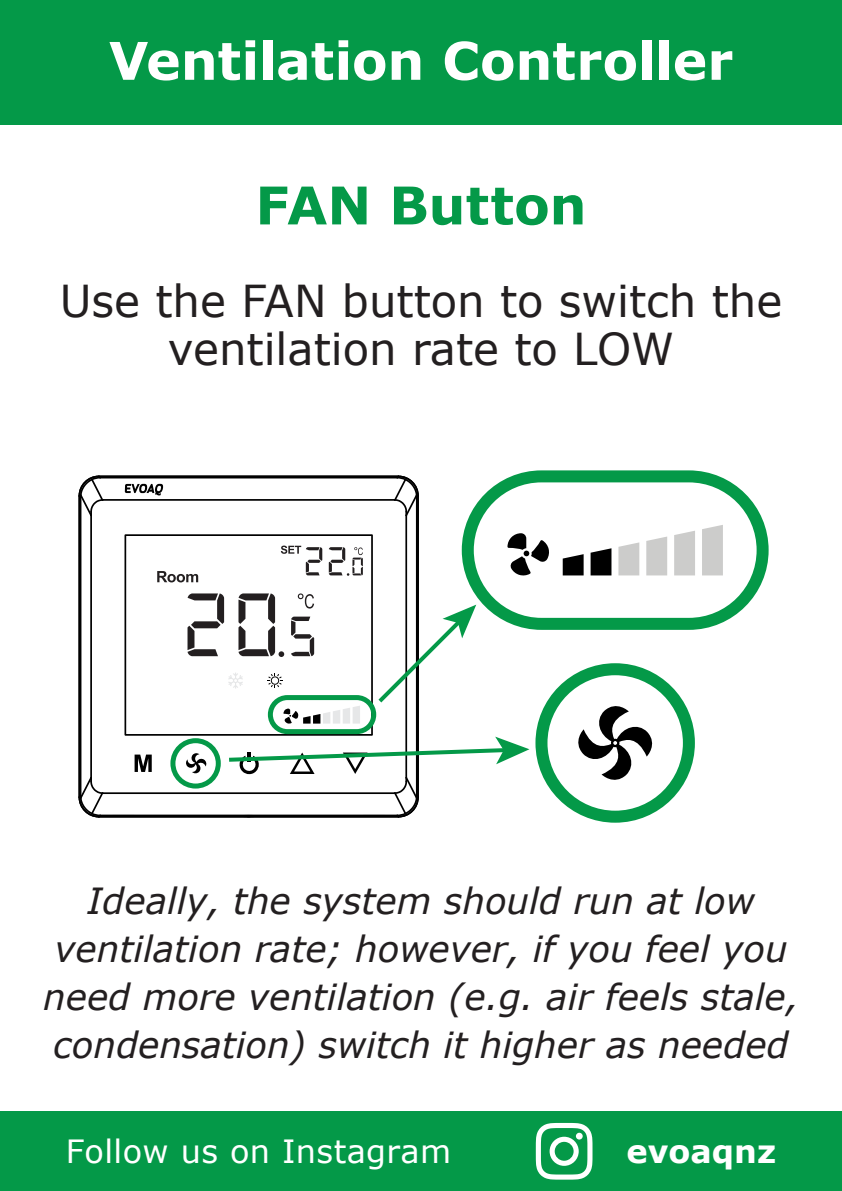
<style>
.page{position:relative;width:842px;height:1191px;background:#fff}
.page>*{position:absolute;margin:0;border:0;box-sizing:border-box;transform-origin:0 0}
.t1{font:700 52px "Verdana";letter-spacing:-.005em;color:#fff}
.t2{font:700 52px "Verdana";color:#049948}
.t3{font:44px/48px "Verdana";color:#231f20;text-align:center}
.t4{font:italic 36px/48px "Verdana";color:#231f20;text-align:center}
.t5{font:32px "Verdana";letter-spacing:.01em;color:#fff}
.t6{font:700 32px "Verdana";color:#fff}
</style>
<div class="page">
<div style="left:0;top:0;width:842px;height:125px;background:#049948"></div>
<div style="left:0;top:1111px;width:842px;height:80px;background:#049948"></div>
<svg style="left:536px;top:1123px;width:56px;height:56px"></svg>
<div style="left:576px;top:1132px;width:7px;height:7px;background:#fff;border-radius:50%"></div>
<hr style="left:100px;top:814px;width:297px;height:2px;background:#000">
<hr style="left:103px;top:792px;width:291px;height:2px;background:#000">
<hr style="left:100px;top:477px;width:297px;height:1px;background:#000">
<hr style="left:103px;top:499px;width:291px;height:2px;background:#000">
<hr style="left:416px;top:497px;width:2px;height:299px;background:#000">
<hr style="left:405px;top:515px;width:2px;height:262px;background:#000">
<hr style="left:80px;top:497px;width:1px;height:299px;background:#000">
<hr style="left:90px;top:515px;width:2px;height:262px;background:#000">
<div style="left:124px;top:534px;width:249px;height:201px;border:2px solid #000"></div>
<svg style="left:135px;top:754px;width:17px;height:18px"></svg>
<svg style="left:186px;top:753px;width:21px;height:21px"></svg>
<svg style="left:78px;top:475px;width:27px;height:43px"></svg>
<svg style="left:78px;top:775px;width:27px;height:43px"></svg>
<svg style="left:393px;top:475px;width:26px;height:43px"></svg>
<hr style="left:417px;top:496px;width:2px;height:301px;background:#000">
<hr style="left:79px;top:496px;width:1px;height:301px;background:#000">
<hr style="left:99px;top:816px;width:299px;height:1px;background:#000">
<hr style="left:99px;top:475px;width:299px;height:2px;background:#000">
<svg style="left:125px;top:484px;width:39px;height:11px"></svg>
<svg style="left:283px;top:706px;width:77px;height:17px"></svg>
<svg style="left:157px;top:571px;width:41px;height:11px"></svg>
<svg style="left:187px;top:593px;width:37px;height:63px"></svg>
<svg style="left:291px;top:616px;width:23px;height:40px"></svg>
<svg style="left:298px;top:593px;width:16px;height:15px"></svg>
<svg style="left:238px;top:593px;width:46px;height:64px"></svg>
<svg style="left:281px;top:545px;width:41px;height:30px"></svg>
<svg style="left:329px;top:547px;width:34px;height:29px"></svg>
<svg style="left:268px;top:673px;width:14px;height:15px"></svg>
<svg style="left:228px;top:673px;width:15px;height:15px"></svg>
<div style="left:170px;top:738px;width:51px;height:50px;border:5px solid #049948;border-radius:50%"></div>
<div style="left:535px;top:663px;width:160px;height:159px;border:12px solid #049948;border-radius:50%"></div>
<svg style="left:578px;top:706px;width:75px;height:74px"></svg>
<svg style="left:225px;top:736px;width:304px;height:82px"></svg>
<div style="left:268px;top:695px;width:108px;height:39px;border:5px solid #049948;border-radius:17px"></div>
<div style="left:462px;top:470px;width:307px;height:160px;border:12px solid #049948;border-radius:74px"></div>
<svg style="left:374px;top:604px;width:102px;height:102px"></svg>
<svg style="left:563px;top:554px;width:21px;height:21px"></svg>
<svg style="left:591px;top:548px;width:20px;height:27px"></svg>
<svg style="left:618px;top:542px;width:21px;height:33px"></svg>
<svg style="left:702px;top:525px;width:21px;height:50px"></svg>
<svg style="left:646px;top:536px;width:21px;height:39px"></svg>
<svg style="left:674px;top:530px;width:21px;height:45px"></svg>
<svg style="left:507px;top:533px;width:42px;height:43px"></svg>
<h1 class="t1" style="left:109px;top:24px;width:626px">Ventilation Controller</h1>
<h1 class="t2" style="left:255px;top:169px;width:333px">FAN Button</h1>
<p class="t3" style="left:60px;top:276px;width:724px">Use the FAN button to switch the ventilation rate to LOW</p>
<p class="t4" style="left:43px;top:876px;width:757px">Ideally, the system should run at low ventilation rate; however, if you feel you need more ventilation (e.g. air feels stale, condensation) switch it higher as needed</p>
<p class="t5" style="left:66px;top:1129px;width:387px">Follow us on Instagram</p>
<p class="t6" style="left:626px;top:1128px;width:151px">evoaqnz</p>
</div>
